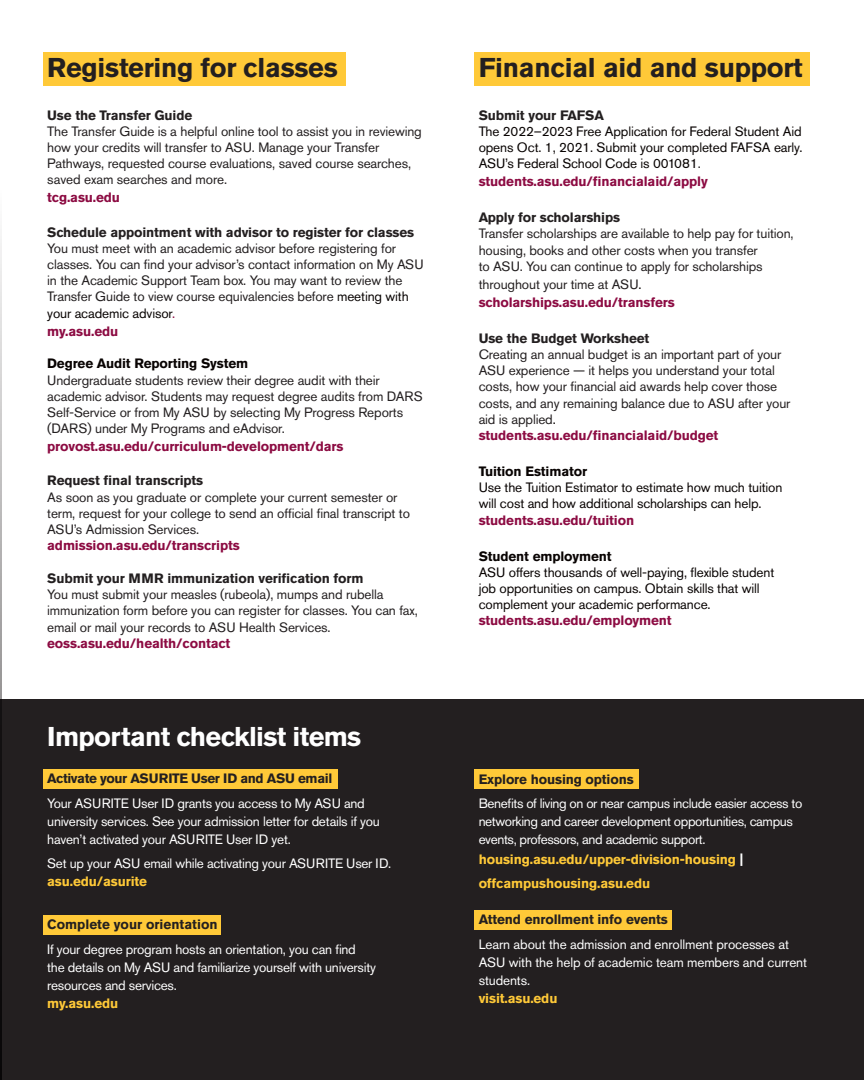
<style>
.page{position:relative;width:864px;height:1080px;background:#fff}
.page>*{position:absolute;margin:0;border:0;box-sizing:border-box;transform-origin:0 0}
.t1{font:700 27px "Akzidenz Grotesk Std";letter-spacing:-.01em;color:#231f20}
.t2{font:700 27px "Akzidenz Grotesk Std";letter-spacing:-.025em;color:#fff}
.t3{font:13.5px/16.2px "Akzidenz Grotesk Std";letter-spacing:-.01em;color:#231f20}
.t4{font:13.5px/18px "Akzidenz Grotesk Std";letter-spacing:-.02em;color:#fff}
.t5{font:13.5px/16.2px "Akzidenz Grotesk Std";letter-spacing:-.01em;color:#080302}
.t6{font:700 13.5px/18px "Akzidenz Grotesk Std";letter-spacing:-.01em;color:#8c0b42}
.t7{font:700 13.5px "Akzidenz Grotesk Std";letter-spacing:-.01em;color:#231f20}
.t8{font:700 13.5px/24px "Akzidenz Grotesk Std";letter-spacing:-.01em;color:#ffc938}
.t9{font:700 13.5px "Akzidenz Grotesk Std";letter-spacing:-.03em;color:#231f20}
.s1{font-weight:700}
.s2{color:#080302}
.s3{color:#8c0b42}
.s4{font-weight:700;color:#080302}
.s5{font-weight:700;color:#8c0b42}
.s6{font-weight:700;color:#231f20}
.s7{color:#231f20}
.s8{font-weight:400;color:#231f20}
.s9{font-weight:400;color:#080302}
.s10{font-weight:700;color:#ffc938}
.s11{color:#fff}
</style>
<div class="page">
<div style="left:43px;top:52px;width:303px;height:34px;background:#ffc938"></div>
<div style="left:474px;top:52px;width:336px;height:34px;background:#ffc938"></div>
<div style="left:0;top:700px;width:864px;height:380px;background:#231f20"></div>
<hr style="left:0;top:189px;width:2px;height:891px;background:#231f20">
<div style="left:474px;top:910px;width:198px;height:20px;background:#ffc938"></div>
<div style="left:474px;top:769px;width:164px;height:20px;background:#ffc938"></div>
<div style="left:43px;top:915px;width:178px;height:20px;background:#ffc938"></div>
<div style="left:43px;top:769px;width:295px;height:20px;background:#ffc938"></div>
<p class="t1" style="left:47px;top:52px;width:292px">Registering for classes</p>
<p class="t1" style="left:479px;top:52px;width:326px">Financial aid and support</p>
<p class="t3" style="left:47px;top:107px;width:376px"><span class="s1">Use the Transfer Guide<br></span>The Transfer Guide is a helpful online tool to assist you in reviewing how your credits will transfer to ASU. Manage your Transfer Pathways, requested course evaluations, saved course searches, saved exam searches and more.</p>
<p class="t6" style="left:47px;top:189px;width:74px">tcg.asu.edu</p>
<p class="t3" style="left:47px;top:224px;width:378px"><span class="s1">Schedule appointment with advisor to register for classes </span>You must meet with an academic advisor before registering for classes. You can find your advisor’s contact information on My ASU in the Academic Support Team box. You may want to review the Transfer Guide to view course equivalencies before <span class="s2">meeting with your academic advisor</span><span class="s3">.</span></p>
<p class="t6" style="left:47px;top:322px;width:73px">my.asu.edu</p>
<p class="t3" style="left:47px;top:355px;width:377px"><span class="s4">Degree Audit Reporting System<br></span>Undergraduate students review their degree audit with their academic advisor. Students may request degree audits from DARS Self-Service or from My ASU by selecting My Progress Reports (DARS) under My Programs and eAdvisor.</p>
<p class="t6" style="left:47px;top:437px;width:298px">provost.asu.edu/curriculum-development/dars</p>
<p class="t3" style="left:47px;top:472px;width:364px"><span class="s1">Request final transcripts<br></span>As soon as you graduate or complete your current semester or term, request for your college to send an official final transcript to ASU’s Admission Services.<br><span class="s5">admission.asu.edu/transcripts</span></p>
<p class="t3" style="left:47px;top:570px;width:372px"><span class="s1">Submit your MMR immunization verification form<br></span>You must submit your measles (rubeola), mumps and rubella immunization form before you can register for classes. You can fax, email or mail your records to ASU Health Services. <span class="s5">eoss.asu.edu/health/contact</span></p>
<p class="t5" style="left:479px;top:107px;width:325px"><span class="s6">Submit your FAFSA<br></span>The 2022–2023 Free Application for Federal Student Aid opens Oct. 1, 2021. Submit your completed FAFSA early.<br>ASU’s Federal School Code is 001081<span class="s7">.</span></p>
<p class="t6" style="left:479px;top:173px;width:231px">students.asu.edu/financialaid/apply</p>
<p class="t3" style="left:479px;top:209px;width:316px"><span class="s1">Apply for scholarships<br></span>Transfer scholarships are available to help pay for tuition, housing, books and other costs when you transfer<br>to ASU. You can continue to apply for scholarships</p>
<p class="t6" style="left:479px;top:275px;width:198px"><span class="s8">throughout your time at ASU</span><span class="s9">. </span>scholarships.asu.edu/transfers</p>
<p class="t3" style="left:479px;top:330px;width:313px"><span class="s1">Use the Budget Worksheet<br></span>Creating an annual budget is an important part of your ASU experience — it helps you understand your total costs, how your financial aid awards help cover those costs, and any remaining balance due to ASU after your aid is applied<span class="s2">. </span><span class="s5">students.asu.edu/financialaid/budget</span></p>
<p class="t5" style="left:479px;top:463px;width:305px"><span class="s1">Tuition Estimator<br></span>Use the Tuition Estimator to estimate how much tuition will cost and how additional scholarships can help. <span class="s5">students.asu.edu/tuition</span></p>
<p class="t5" style="left:479px;top:548px;width:297px"><span class="s1">Student employment<br></span>ASU offers thousands of well-paying, flexible student job opportunities on campus. Obtain skills that will complement your academic performance. <span class="s5">students.asu.edu/employment</span></p>
<p class="t2" style="left:47px;top:721px;width:316px">Important checklist items</p>
<p class="t9" style="left:47px;top:770px;width:287px">Activate your ASURITE User ID and ASU email</p>
<p class="t4" style="left:47px;top:794px;width:334px">Your ASURITE User ID grants you access to My ASU and university services. See your admission letter for details if you haven’t activated your ASURITE User ID yet.</p>
<p class="t4" style="left:47px;top:855px;width:346px">Set up your ASU email while activating your ASURITE User ID. <span class="s10">asu.edu/asurite</span></p>
<p class="t7" style="left:47px;top:917px;width:172px">Complete your orientation</p>
<p class="t4" style="left:47px;top:940px;width:330px">If your degree program hosts an orientation, you can find the details on My ASU and familiarize yourself with university resources and services.<br><span class="s10">my.asu.edu</span></p>
<p class="t7" style="left:479px;top:771px;width:157px">Explore housing options</p>
<p class="t4" style="left:479px;top:795px;width:325px">Benefits of living on or near campus include easier access to networking and career development opportunities, campus events, professors, and academic support.</p>
<p class="t8" style="left:479px;top:847px;width:266px">housing.asu.edu/upper-division-housing <span class="s11">| </span>offcampushousing.asu.edu</p>
<p class="t7" style="left:479px;top:911px;width:191px">Attend enrollment info events</p>
<p class="t4" style="left:479px;top:935px;width:330px">Learn about the admission and enrollment processes at ASU with the help of academic team members and current students.<br><span class="s10">visit.asu.edu</span></p>
</div>
